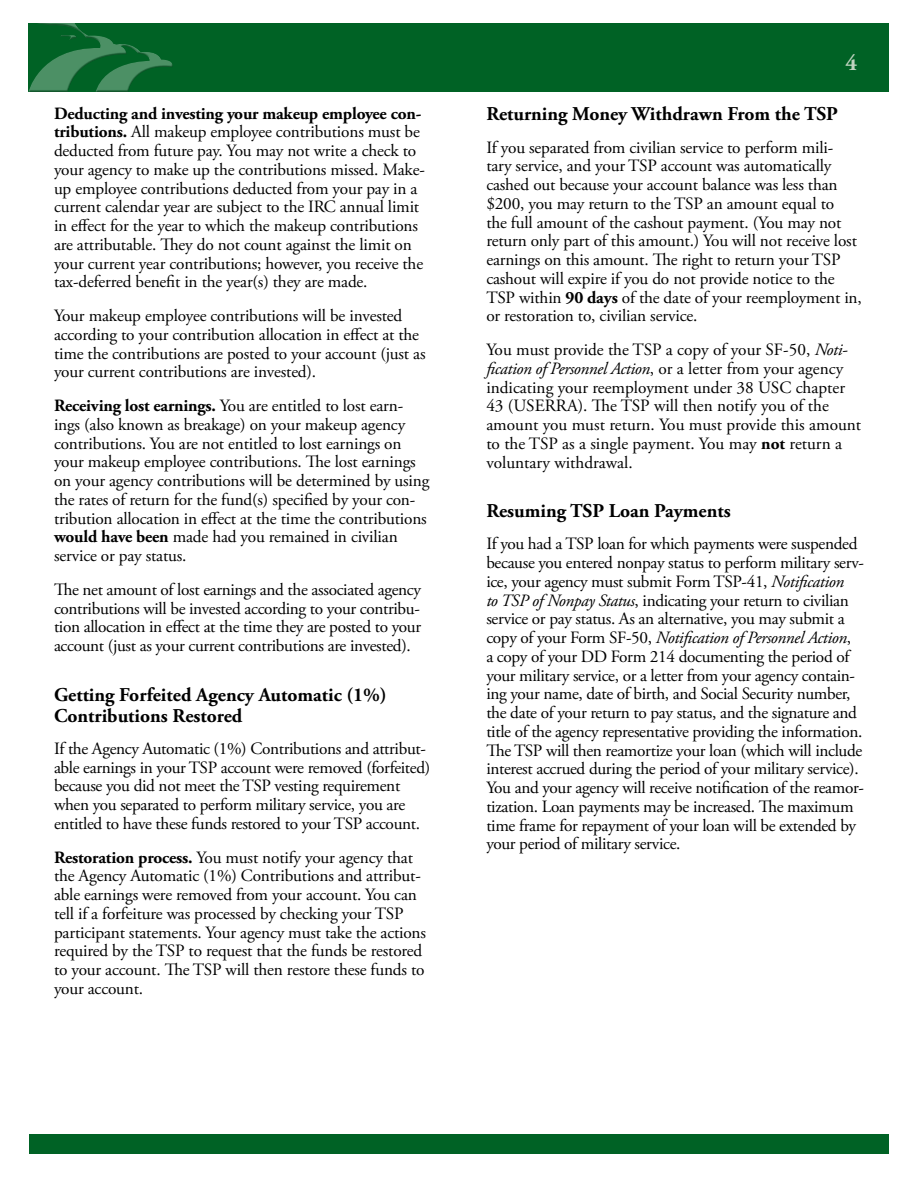
<style>
.page{position:relative;width:918px;height:1188px;background:#fff}
.page>*{position:absolute;margin:0;border:0;box-sizing:border-box;transform-origin:0 0}
.t1{font:700 22.5px "Adobe Garamond Pro";color:#c0d4c0}
.t2{font:700 19.5px/21px "Adobe Garamond Pro";color:#000}
.t3{font:17.25px/18.8px "Adobe Garamond Pro";letter-spacing:-.01em;color:#000}
.s1{font-weight:700}
.s2{font-style:italic}
</style>
<div class="page">
<div style="left:29px;top:1134px;width:859px;height:20px;background:#006225"></div>
<div style="left:29px;top:23px;width:860px;height:68px;background:#006225"></div>
<div style="left:27px;top:23px;width:148px;height:69px;background:#000;opacity:.75"></div>
<p class="t3" style="left:54px;top:104px;width:372px"><span class="s1">Deducting and investing your makeup employee con&shy;tributions.</span> All makeup employee contributions must be deducted from future pay. You may not write a check to your agency to make up the contributions missed. Make&shy;up employee contributions deducted from your pay in a current calendar year are subject to the IRC annual limit in effect for the year to which the makeup contributions are attributable. They do not count against the limit on your current year contributions; however, you receive the tax-deferred benefit in the year(s) they are made.</p>
<p class="t3" style="left:54px;top:307px;width:373px">Your makeup employee contributions will be invested according to your contribution allocation in effect at the time the contributions are posted to your account (just as your current contributions are invested).</p>
<p class="t3" style="left:54px;top:397px;width:377px"><span class="s1">Receiving lost earnings.</span> You are entitled to lost earn&shy;ings (also known as breakage) on your makeup agency contributions. You are not entitled to lost earnings on your makeup employee contributions. The lost earnings on your agency contributions will be determined by using the rates of return for the fund(s) specified by your con&shy;tribution allocation in effect at the time the contributions <span class="s1">would have been</span> made had you remained in civilian service or pay status.</p>
<p class="t3" style="left:54px;top:581px;width:369px;text-align:justify">The net amount of lost earnings and the associated agency contributions will be invested according to your contribu&shy;tion allocation in effect at the time they are posted to your account (just as your current contributions are invested).</p>
<p class="t2" style="left:54px;top:684px;width:334px">Getting Forfeited Agency Automatic (1%)<br>Contributions Restored</p>
<p class="t3" style="left:54px;top:740px;width:378px">If the Agency Automatic (1%) Contributions and attribut&shy;able earnings in your TSP account were removed (forfeited) because you did not meet the TSP vesting requirement when you separated to perform military service, you are entitled to have these funds restored to your TSP account.</p>
<p class="t3" style="left:54px;top:848px;width:374px"><span class="s1">Restoration process.</span> You must notify your agency that the Agency Automatic (1%) Contributions and attribut&shy;able earnings were removed from your account. You can tell if a forfeiture was processed by checking your TSP participant statements. Your agency must take the actions required by the TSP to request that the funds be restored to your account. The TSP will then restore these funds to your account.</p>
<h1 class="t1" style="left:846px;top:50px;width:13px">4</h1>
<p class="t2" style="left:486px;top:104px;width:353px">Returning Money Withdrawn From the TSP</p>
<p class="t3" style="left:486px;top:138px;width:377px">If you separated from civilian service to perform mili&shy;tary service, and your TSP account was automatically cashed out because your account balance was less than $200, you may return to the TSP an amount equal to<br>the full amount of the cashout payment. (You may not return only part of this amount.) You will not receive lost earnings on this amount. The right to return your TSP cashout will expire if you do not provide notice to the TSP within <span class="s1">90 days</span> of the date of your reemployment in, or restoration to, civilian service.</p>
<p class="t3" style="left:486px;top:341px;width:376px">You must provide the TSP a copy of your SF-50, <span class="s2">Noti&shy;fication of Personnel Action</span>, or a letter from your agency indicating your reemployment under 38 USC chapter 43 (USERRA). The TSP will then notify you of the amount you must return. You must provide this amount to the TSP as a single payment. You may <span class="s1">not</span> return a voluntary withdrawal.</p>
<p class="t2" style="left:486px;top:501px;width:246px">Resuming TSP Loan Payments</p>
<p class="t3" style="left:486px;top:535px;width:379px">If you had a TSP loan for which payments were suspended because you entered nonpay status to perform military serv&shy;ice, your agency must submit Form TSP-41, <span class="s2">Notification<br>to TSP of Nonpay Status</span>, indicating your return to civilian service or pay status. As an alternative, you may submit a copy of your Form SF-50, <span class="s2">Notification of Personnel Action</span>,<br>a copy of your DD Form 214 documenting the period of your military service, or a letter from your agency contain&shy;ing your name, date of birth, and Social Security number, the date of your return to pay status, and the signature and title of the agency representative providing the information.<br>The TSP will then reamortize your loan (which will include interest accrued during the period of your military service).<br>You and your agency will receive notification of the reamor&shy;tization. Loan payments may be increased. The maximum time frame for repayment of your loan will be extended by your period of military service.</p>
</div>
